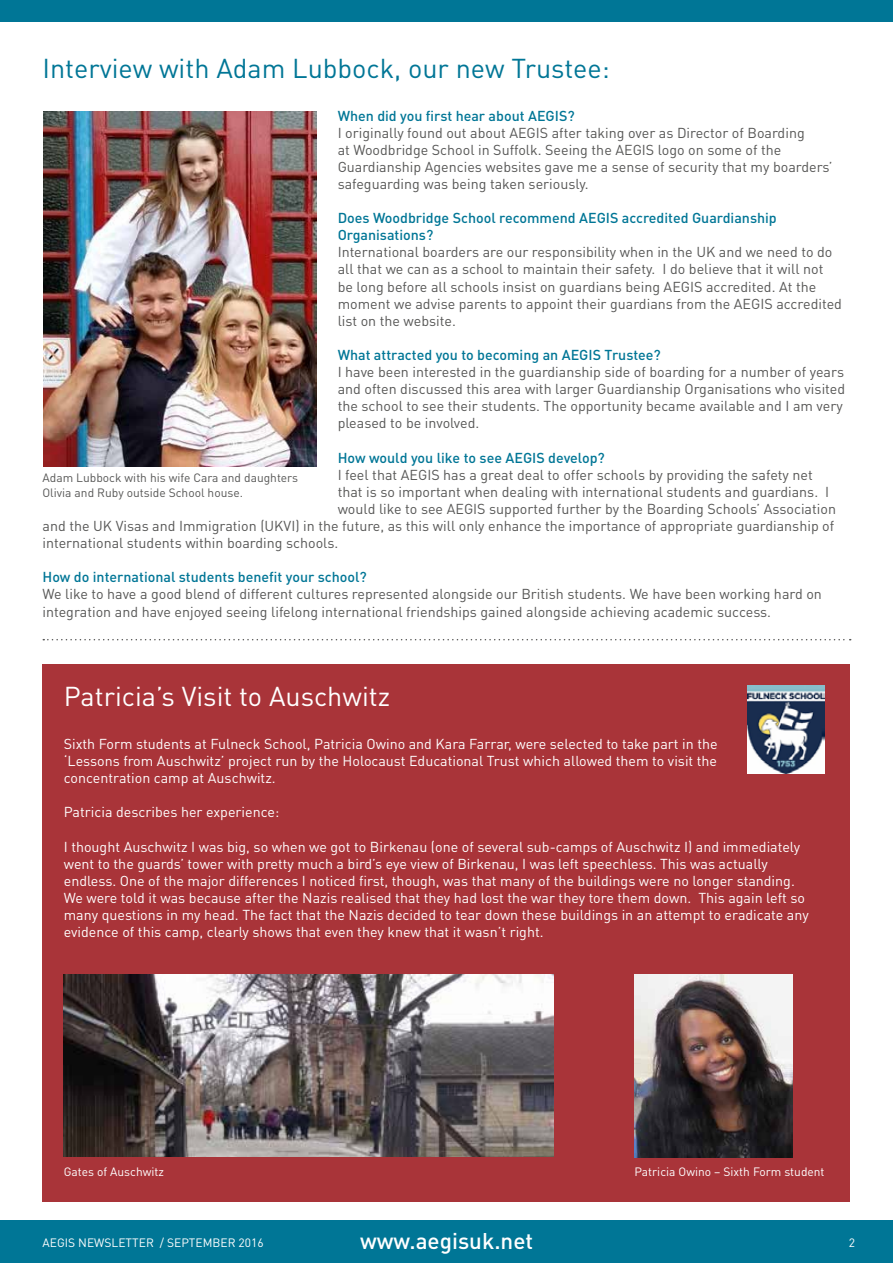
<style>
.page{position:relative;width:893px;height:1263px;background:#fff}
.page>*{position:absolute;margin:0;border:0;box-sizing:border-box;transform-origin:0 0}
.t1{font:27px "DIN Pro";color:#007696}
.t2{font:27px "DIN Pro";color:#fff}
.t3{font:500 22.5px "DIN Pro";color:#fff}
.t4{font:14.25px/17.1px "DIN Pro";color:#575756}
.t5{font:14.25px/17.1px "DIN Pro";color:#fff;text-align:justify}
.t6{font:500 14.25px/17.1px "DIN Pro";color:#007696}
.t7{font:12px "DIN Pro";color:#fff}
.t8{font:12px/14.4px "DIN Pro";color:#575756}
</style>
<div class="page">
<div style="left:43px;top:664px;width:807px;height:538px;background:#a93439"></div>
<div style="left:0;top:1220px;width:893px;height:43px;background:#007696"></div>
<div style="left:0;top:0;width:893px;height:21px;background:#007696"></div>
<img style="left:43px;top:111px;width:273px;height:355px">
<svg style="left:43px;top:639px;width:808px;height:1px"></svg>
<img style="left:748px;top:686px;width:76px;height:88px">
<img style="left:64px;top:975px;width:489px;height:182px">
<img style="left:634px;top:975px;width:158px;height:182px">
<h1 class="t1" style="left:43px;top:50px;width:569px">Interview with Adam Lubbock, our new Trustee:</h1>
<p class="t6" style="left:338px;top:106px;width:239px">When did you first hear about AEGIS?</p>
<p class="t4" style="left:338px;top:123px;width:497px">I originally found out about AEGIS after taking over as Director of Boarding<br>at Woodbridge School in Suffolk. Seeing the AEGIS logo on some of the Guardianship Agencies websites gave me a sense of security that my boarders’ safeguarding was being taken seriously.</p>
<p class="t6" style="left:338px;top:209px;width:441px">Does Woodbridge School recommend AEGIS accredited Guardianship<br>Organisations?</p>
<p class="t4" style="left:338px;top:243px;width:506px">International boarders are our responsibility when in the UK and we need to do all that we can as a school to maintain their safety. I do believe that it will not be long before all schools insist on guardians being AEGIS accredited. At the moment we advise parents to appoint their guardians from the AEGIS accredited list on the website.</p>
<p class="t6" style="left:338px;top:346px;width:325px">What attracted you to becoming an AEGIS Trustee?</p>
<p class="t4" style="left:338px;top:363px;width:509px">I have been interested in the guardianship side of boarding for a number of years and often discussed this area with larger Guardianship Organisations who visited the school to see their students. The opportunity became available and I am very pleased to be involved.</p>
<p class="t6" style="left:338px;top:448px;width:269px">How would you like to see AEGIS develop?</p>
<p class="t4" style="left:338px;top:465px;width:477px">I feel that AEGIS has a great deal to offer schools by providing the safety net</p>
<p class="t4" style="left:338px;top:482px;width:493px">that is so important when dealing with international students and guardians. I</p>
<p class="t4" style="left:338px;top:500px;width:500px">would like to see AEGIS supported further by the Boarding Schools’ Association</p>
<p class="t4" style="left:43px;top:517px;width:793px">and the UK Visas and Immigration (UKVI) in the future, as this will only enhance the importance of appropriate guardianship of</p>
<p class="t4" style="left:43px;top:534px;width:297px">international students within boarding schools.</p>
<p class="t6" style="left:43px;top:568px;width:326px">How do international students benefit your school?</p>
<p class="t4" style="left:43px;top:585px;width:781px">We like to have a good blend of different cultures represented alongside our British students. We have been working hard on integration and have enjoyed seeing lifelong international friendships gained alongside achieving academic success.</p>
<p class="t8" style="left:43px;top:470px;width:257px">Adam Lubbock with his wife Cara and daughters<br>Olivia and Ruby outside School house.</p>
<h1 class="t2" style="left:64px;top:678px;width:328px">Patricia’s Visit to Auschwitz</h1>
<p class="t5" style="left:64px;top:735px;width:655px">Sixth Form students at Fulneck School, Patricia Owino and Kara Farrar, were selected to take part in the ‘Lessons from Auschwitz’ project run by the Holocaust Educational Trust which allowed them to visit the concentration camp at Auschwitz.</p>
<p class="t5" style="left:64px;top:803px;width:217px">Patricia describes her experience:</p>
<p class="t5" style="left:64px;top:837px;width:746px;text-align:left">I thought Auschwitz I was big, so when we got to Birkenau (one of several sub-camps of Auschwitz I) and immediately went to the guards’ tower with pretty much a bird’s eye view of Birkenau, I was left speechless. This was actually endless. One of the major differences I noticed first, though, was that many of the buildings were no longer standing.<br>We were told it was because after the Nazis realised that they had lost the war they tore them down. This again left so many questions in my head. The fact that the Nazis decided to tear down these buildings in an attempt to eradicate any evidence of this camp, clearly shows that even they knew that it wasn’t right.</p>
<p class="t7" style="left:64px;top:1163px;width:102px">Gates of Auschwitz</p>
<p class="t7" style="left:634px;top:1163px;width:192px">Patricia Owino – Sixth Form student</p>
<p class="t7" style="left:43px;top:1234px;width:223px">AEGIS NEWSLETTER / SEPTEMBER 2016</p>
<h2 class="t3" style="left:360px;top:1226px;width:175px">www.aegisuk.net</h2>
<p class="t7" style="left:849px;top:1234px;width:8px">2</p>
</div>
